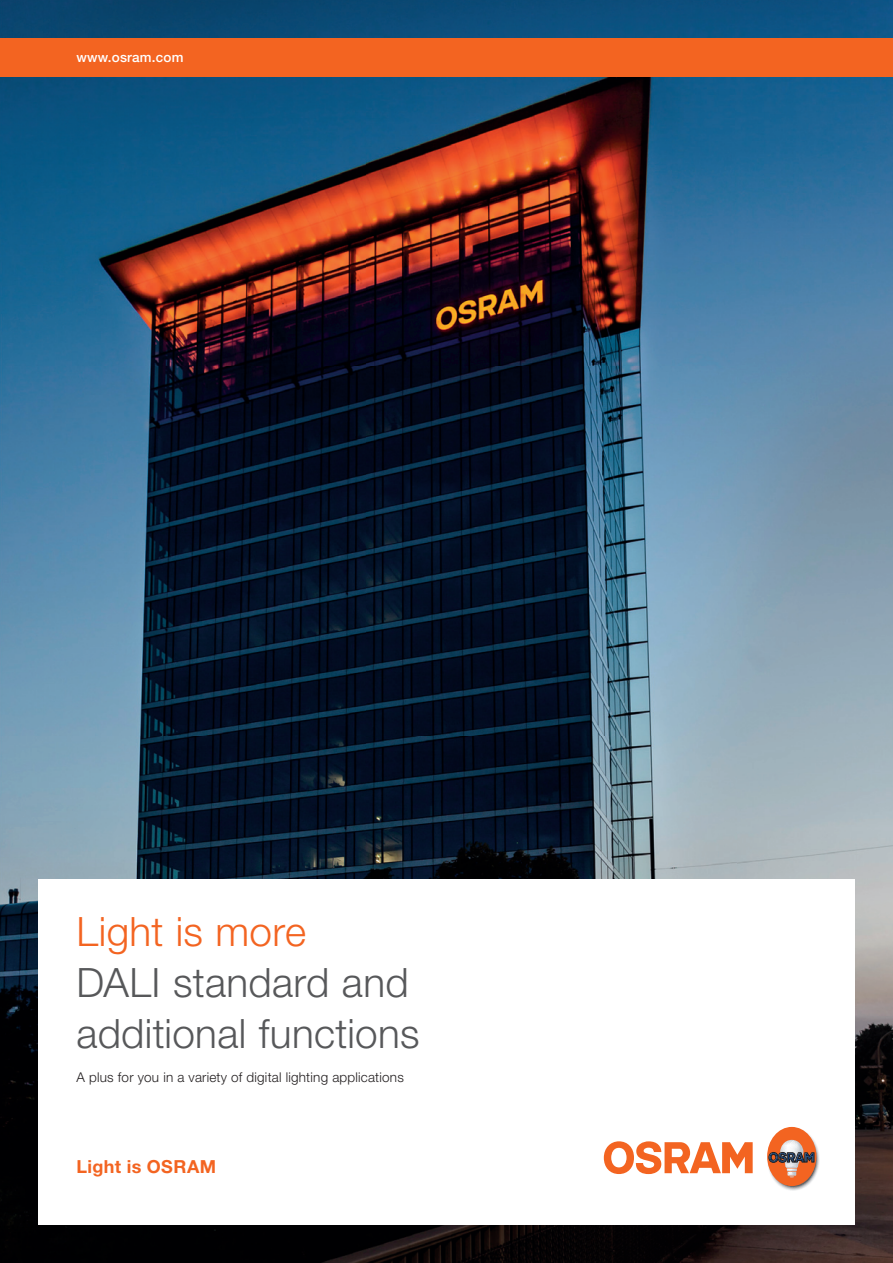
<style>
.page{position:relative;width:893px;height:1263px;background:#fff}
.page>*{position:absolute;margin:0;border:0;box-sizing:border-box;transform-origin:0 0}
.t1{font:300 40.5px/51px "Helvetica Neue LT Pro";letter-spacing:.01em;color:#57585a}
.t2{font:300 40.5px "Helvetica Neue LT Pro";letter-spacing:.01em;color:#f36421}
.t3{font:700 18px "Helvetica Neue LT Pro";letter-spacing:.02em;color:#f36421}
.t4{font:300 13.5px "Helvetica Neue LT Pro";letter-spacing:.015em;color:#231f20}
.t5{font:500 13.5px "Helvetica Neue LT Pro";letter-spacing:.015em;color:#fff}
</style>
<div class="page">
<img style="left:0;top:0;width:893px;height:1263px">
<div style="left:0;top:38px;width:893px;height:39px;background:#f36421"></div>
<div style="left:38px;top:879px;width:817px;height:346px;background:#fff"></div>
<svg style="left:765px;top:1127px;width:56px;height:64px"></svg>
<div style="left:767px;top:1127px;width:49px;height:59px;background:#f36421;border-radius:50%"></div>
<svg style="left:604px;top:1141px;width:149px;height:33px"></svg>
<svg style="left:769px;top:1140px;width:45px;height:37px"></svg>
<p class="t5" style="left:77px;top:52px;width:108px">www.osram.com</p>
<h1 class="t2" style="left:77px;top:917px;width:231px">Light is more</h1>
<h1 class="t1" style="left:77px;top:962px;width:344px">DALI standard and additional functions</h1>
<p class="t4" style="left:77px;top:1073px;width:329px">A plus for you in a variety of digital lighting applications</p>
<h2 class="t3" style="left:77px;top:1160px;width:141px">Light is OSRAM</h2>
</div>
